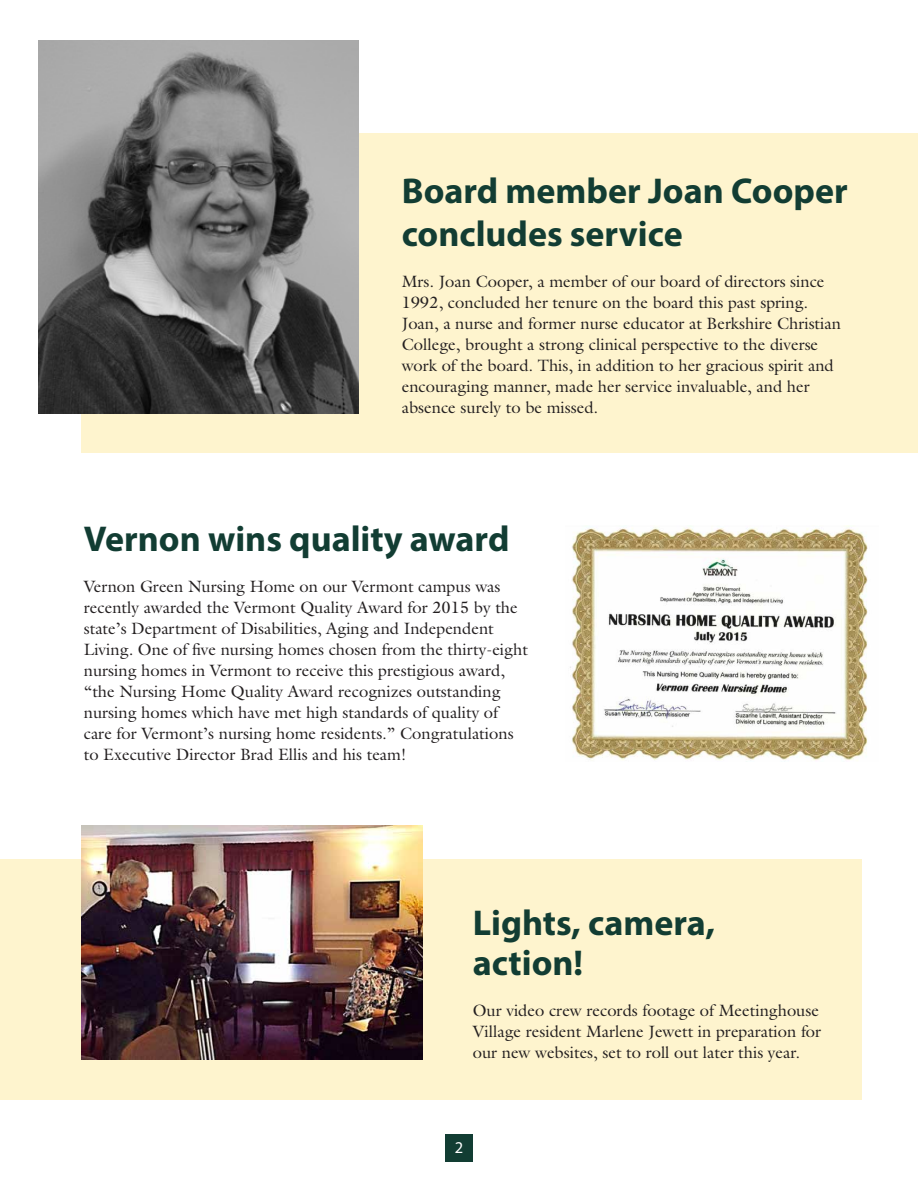
<style>
.page{position:relative;width:918px;height:1188px;background:#fff}
.page>*{position:absolute;margin:0;border:0;box-sizing:border-box;transform-origin:0 0}
.t1{font:700 36px/43.2px "Myriad Pro";color:#123d33}
.t2{font:16.5px/21px "Galliard";color:#231f20}
.t3{font:16.5px "Myriad Pro";color:#fff}
</style>
<div class="page">
<div style="left:0;top:860px;width:862px;height:240px;background:#fef4ce"></div>
<img style="left:81px;top:826px;width:342px;height:234px">
<div style="left:81px;top:133px;width:837px;height:320px;background:#fef4ce"></div>
<div style="left:445px;top:1134px;width:28px;height:28px;background:#123d33"></div>
<img style="left:39px;top:40px;width:320px;height:374px">
<img style="left:570px;top:525px;width:298px;height:235px">
<p class="t1" style="left:402px;top:168px;width:448px">Board member Joan Cooper concludes service</p>
<p class="t2" style="left:402px;top:271px;width:441px">Mrs. Joan Cooper, a member of our board of directors since 1992, concluded her tenure on the board this past spring.<br>Joan, a nurse and former nurse educator at Berkshire Christian College, brought a strong clinical perspective to the diverse work of the board. This, in addition to her gracious spirit and encouraging manner, made her service invaluable, and her absence surely to be missed.</p>
<p class="t1" style="left:84px;top:516px;width:427px">Vernon wins quality award</p>
<p class="t2" style="left:84px;top:575px;width:446px">Vernon Green Nursing Home on our Vermont campus was recently awarded the Vermont Quality Award for 2015 by the state’s Department of Disabilities, Aging and Independent Living. One of five nursing homes chosen from the thirty-eight nursing homes in Vermont to receive this prestigious award, “the Nursing Home Quality Award recognizes outstanding nursing homes which have met high standards of quality of care for Vermont’s nursing home residents.” Congratulations to Executive Director Brad Ellis and his team!</p>
<p class="t1" style="left:473px;top:900px;width:244px">Lights, camera,</p>
<p class="t1" style="left:473px;top:940px;width:112px">action!</p>
<p class="t2" style="left:473px;top:1000px;width:350px">Our video crew records footage of Meetinghouse<br>Village resident Marlene Jewett in preparation for our new websites, set to roll out later this year.</p>
<p class="t3" style="left:455px;top:1138px;width:10px">2</p>
</div>
